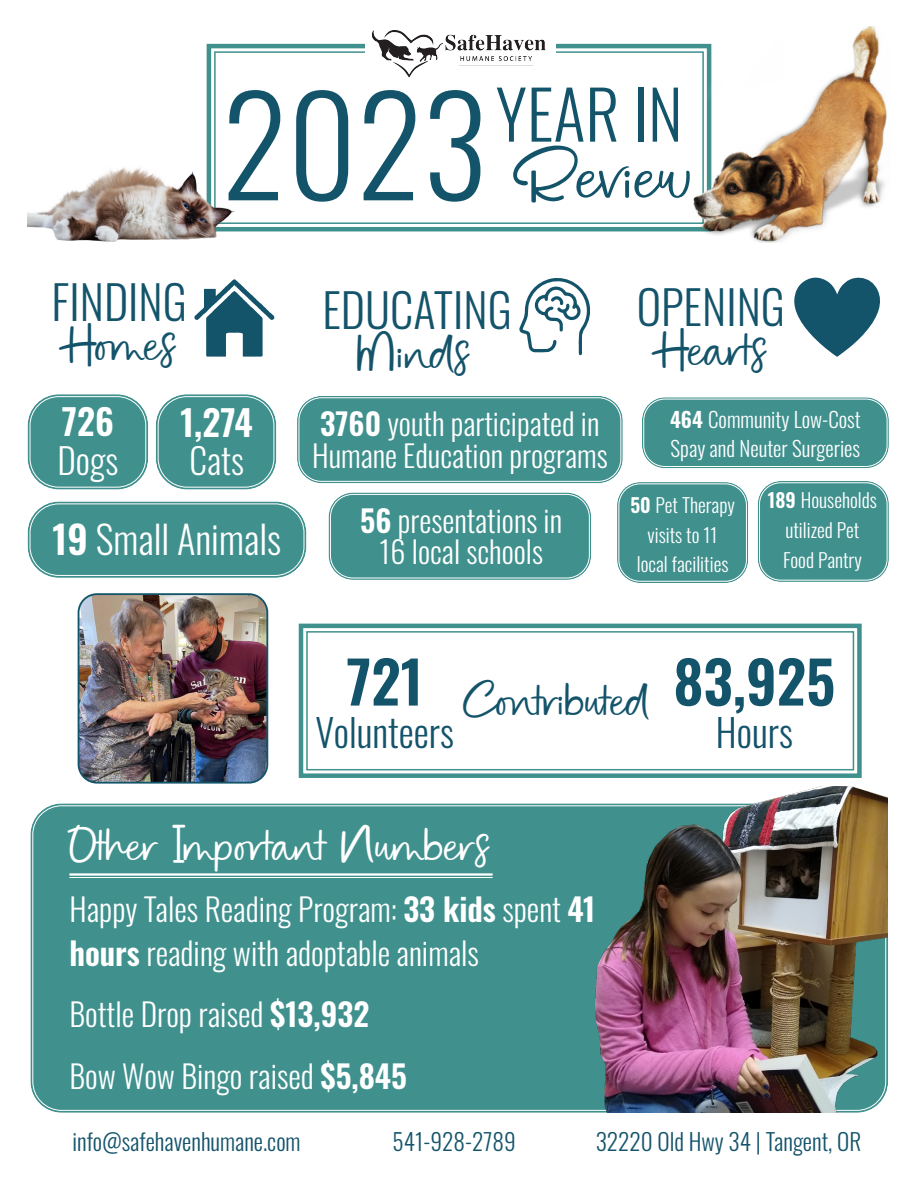
<style>
.page{position:relative;width:918px;height:1188px;background:#fff}
.page>*{position:absolute;margin:0;border:0;box-sizing:border-box;transform-origin:0 0}
.t1{font:300 134.85px "Oswald";color:#14546b}
.t2{font:300 66.75px "Oswald";color:#14546b}
.t3{font:66.75px "Borotian Emerald";color:#14546b}
.t4{font:600 58.05px "Oswald";color:#14546b}
.t5{font:300 46.5px "Oswald";color:#14546b}
.t6{font:46.5px "Borotian Emerald";color:#14546b}
.t7{font:44.25px "Borotian Emerald";color:#fff}
.t8{font:44.25px "Borotian Emerald";color:#14546b}
.t9{font:300 38.55px "Oswald";color:#fff}
.t10{font:300 38.1px "Oswald";color:#14546b}
.t11{font:600 35.55px "Oswald";color:#fff}
.t12{font:300 35.55px "Oswald";color:#fff}
.t13{font:300 31.5px/43.5px "Oswald";color:#fff}
.t14{font:300 30.3px/31.7px "Oswald";color:#fff}
.t15{font:300 23.25px "Oswald";color:#14546b}
.t16{font:300 21px/29.7px "Oswald";color:#fff}
.t17{font:300 19.5px "Oswald";color:#fff}
.s1{font-weight:600}
</style>
<div class="page">
<svg style="left:206px;top:43px;width:485px;height:189px"></svg>
<div style="left:214px;top:51px;width:490px;height:173px;border:2px solid #40918e"></div>
<svg style="left:298px;top:623px;width:564px;height:155px"></svg>
<div style="left:306px;top:631px;width:548px;height:139px;border:2px solid #40918e"></div>
<div style="left:28px;top:394px;width:120px;height:96px;background:#40918e;border-radius:31px"></div>
<div style="left:25px;top:391px;width:126px;height:101px;border:3px solid #fff;border-radius:33px"></div>
<div style="left:30px;top:396px;width:116px;height:92px;border:1px solid #fff;border-radius:29px"></div>
<div style="left:156px;top:394px;width:120px;height:96px;background:#40918e;border-radius:31px"></div>
<div style="left:153px;top:391px;width:126px;height:101px;border:3px solid #fff;border-radius:33px"></div>
<div style="left:158px;top:396px;width:116px;height:92px;border:1px solid #fff;border-radius:29px"></div>
<div style="left:28px;top:501px;width:278px;height:77px;background:#40918e;border-radius:31px"></div>
<div style="left:25px;top:499px;width:284px;height:82px;border:3px solid #fff;border-radius:33px"></div>
<div style="left:30px;top:503px;width:274px;height:73px;border:1px solid #fff;border-radius:29px"></div>
<div style="left:30px;top:803px;width:858px;height:310px;background:#40918e;border-radius:31px"></div>
<div style="left:28px;top:801px;width:863px;height:315px;border:3px solid #fff;border-radius:33px"></div>
<div style="left:297px;top:396px;width:326px;height:87px;background:#40918e;border-radius:25px"></div>
<div style="left:295px;top:394px;width:330px;height:91px;border:2px solid #fff;border-radius:26px"></div>
<div style="left:299px;top:397px;width:322px;height:85px;border:1px solid #fff;border-radius:23px"></div>
<div style="left:758px;top:481px;width:131px;height:101px;background:#40918e;border-radius:23px"></div>
<div style="left:756px;top:479px;width:135px;height:105px;border:2px solid #fff;border-radius:24px"></div>
<div style="left:759px;top:482px;width:128px;height:99px;border:1px solid #fff;border-radius:21px"></div>
<div style="left:617px;top:482px;width:131px;height:101px;background:#40918e;border-radius:23px"></div>
<div style="left:615px;top:480px;width:135px;height:105px;border:2px solid #fff;border-radius:24px"></div>
<div style="left:619px;top:484px;width:128px;height:98px;border:1px solid #fff;border-radius:21px"></div>
<div style="left:642px;top:397px;width:247px;height:71px;background:#40918e;border-radius:23px"></div>
<div style="left:640px;top:395px;width:251px;height:75px;border:2px solid #fff;border-radius:24px"></div>
<div style="left:643px;top:399px;width:244px;height:68px;border:1px solid #fff;border-radius:21px"></div>
<div style="left:329px;top:493px;width:262px;height:87px;background:#40918e;border-radius:25px"></div>
<div style="left:326px;top:490px;width:268px;height:92px;border:2px solid #fff;border-radius:26px"></div>
<div style="left:330px;top:494px;width:260px;height:84px;border:1px solid #fff;border-radius:23px"></div>
<div style="left:366px;top:27px;width:190px;height:53px;background:#fff"></div>
<img style="left:372px;top:30px;width:174px;height:48px">
<img style="left:691px;top:27px;width:196px;height:216px">
<img style="left:27px;top:147px;width:219px;height:95px">
<svg style="left:194px;top:279px;width:80px;height:78px"></svg>
<svg style="left:519px;top:278px;width:72px;height:77px"></svg>
<svg style="left:794px;top:277px;width:86px;height:80px"></svg>
<img style="left:79px;top:596px;width:188px;height:185px">
<div style="left:78px;top:593px;width:190px;height:191px;border:2px solid #14546b;border-radius:18px"></div>
<img style="left:596px;top:787px;width:292px;height:325px">
<hr style="left:69px;top:873px;width:424px;height:3px;background:#fff">
<hr style="left:69px;top:877px;width:424px;height:1px;background:#fff">
<p class="t5" style="left:52px;top:260px;width:137px">FINDING</p>
<p class="t6" style="left:59px;top:318px;width:121px">Homes</p>
<p class="t1" style="left:222px;top:25px;width:267px">2023</p>
<p class="t2" style="left:496px;top:55px;width:189px">YEAR IN</p>
<p class="t3" style="left:517px;top:139px;width:178px">Review</p>
<p class="t5" style="left:322px;top:268px;width:191px">EDUCATING</p>
<p class="t5" style="left:637px;top:266px;width:150px">OPENING</p>
<p class="t6" style="left:357px;top:326px;width:117px">Minds</p>
<p class="t6" style="left:652px;top:324px;width:119px">Hearts</p>
<p class="t11" style="left:62px;top:390px;width:53px">726</p>
<p class="t12" style="left:57px;top:429px;width:62px">Dogs</p>
<p class="t11" style="left:180px;top:391px;width:74px">1,274</p>
<p class="t12" style="left:189px;top:429px;width:56px">Cats</p>
<p class="t9" style="left:52px;top:505px;width:230px"><span class="s1">19</span> Small Animals</p>
<p class="t14" style="left:312px;top:405px;width:297px"><span class="s1">3760</span> youth participated in<br>Humane Education programs</p>
<p class="t14" style="left:360px;top:502px;width:203px"><span class="s1">56</span> presentations in</p>
<p class="t14" style="left:380px;top:533px;width:165px">16 local schools</p>
<p class="t16" style="left:670px;top:402px;width:192px"><span class="s1">464</span> Community Low-Cost<br>Spay and Neuter Surgeries</p>
<p class="t17" style="left:630px;top:488px;width:106px"><span class="s1">50</span> Pet Therapy</p>
<p class="t17" style="left:648px;top:517px;width:72px">visits to 11</p>
<p class="t17" style="left:637px;top:547px;width:93px">local facilities</p>
<p class="t17" style="left:768px;top:483px;width:111px"><span class="s1">189</span> Households</p>
<p class="t17" style="left:785px;top:513px;width:76px">utilized Pet</p>
<p class="t17" style="left:783px;top:542px;width:80px">Food Pantry</p>
<p class="t4" style="left:346px;top:630px;width:78px">721</p>
<p class="t10" style="left:316px;top:698px;width:140px">Volunteers</p>
<p class="t8" style="left:463px;top:675px;width:188px">Contributed</p>
<p class="t4" style="left:674px;top:630px;width:163px">83,925</p>
<p class="t10" style="left:716px;top:698px;width:79px">Hours</p>
<p class="t7" style="left:69px;top:820px;width:425px">Other Important Numbers</p>
<p class="t13" style="left:69px;top:885px;width:528px">Happy Tales Reading Program: <span class="s1">33 kids</span> spent <span class="s1">41 hours</span> reading with adoptable animals</p>
<p class="t13" style="left:69px;top:990px;width:301px">Bottle Drop raised <span class="s1">$13,932</span></p>
<p class="t13" style="left:69px;top:1051px;width:339px">Bow Wow Bingo raised <span class="s1">$5,845</span></p>
<p class="t15" style="left:72px;top:1121px;width:230px">info@safehavenhumane.com</p>
<p class="t15" style="left:393px;top:1121px;width:125px">541-928-2789</p>
<p class="t15" style="left:596px;top:1121px;width:267px">32220 Old Hwy 34 | Tangent, OR</p>
</div>
